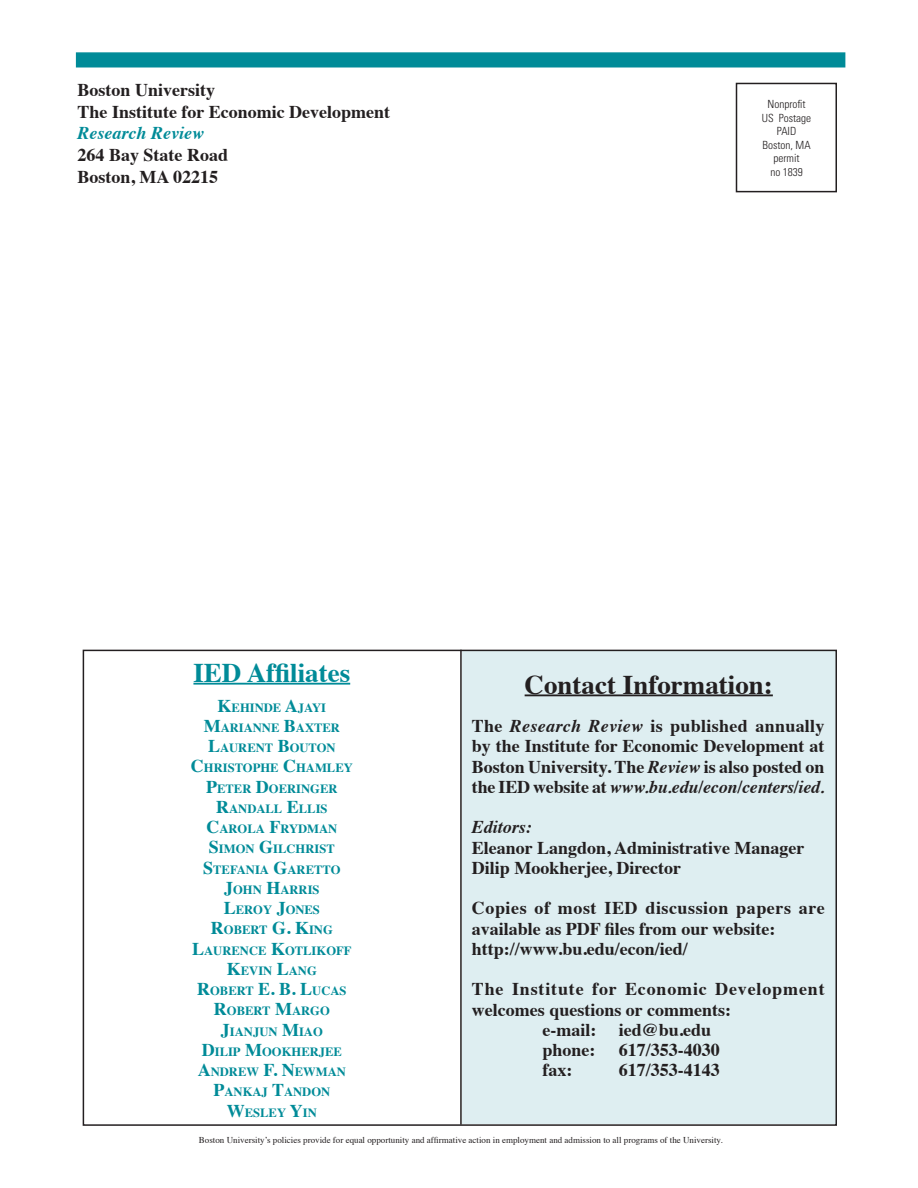
<style>
.page{position:relative;width:918px;height:1188px;background:#fff}
.page>*{position:absolute;margin:0;border:0;box-sizing:border-box;transform-origin:0 0}
.t1{font:700 27px "Times";color:#231f20}
.t2{font:700 27px "Times";color:#008b98}
.t3{font:700 18px/20.2px "Times";color:#231f20}
.t4{font:700 18px "Times";letter-spacing:.045em;color:#231f20}
.t5{font:italic 700 18px "Times";color:#008b98}
.t6{font:italic 700 18px "Times";color:#231f20}
.t7{font:700 12.6px "Times";color:#008b98}
.t8{font:300 condensed 11.25px/13.5px "Univers";color:#231f20;text-align:center}
.t9{font:9px "Times";color:#231f20}
.s1{font-size:18px}
.s2{font-style:italic}
</style>
<div class="page">
<hr style="left:460px;top:650px;width:2px;height:475px;background:#231f20">
<div style="left:462px;top:651px;width:375px;height:473px;background:#deeef1"></div>
<div style="left:83px;top:650px;width:754px;height:476px;border:2px solid #231f20"></div>
<div style="left:76px;top:52px;width:769px;height:16px;background:#008b98;border:2px solid #008b98"></div>
<div style="left:736px;top:83px;width:101px;height:109px;border:2px solid #231f20"></div>
<hr style="left:193px;top:683px;width:157px;height:2px;background:#008b98">
<hr style="left:525px;top:694px;width:248px;height:2px;background:#231f20">
<p class="t3" style="left:78px;top:77px;width:314px;line-height:21.6px">Boston University<br>The Institute for Economic Development</p>
<p class="t5" style="left:78px;top:116px;width:128px">Research Review</p>
<p class="t3" style="left:78px;top:142px;width:152px;line-height:21.6px">264 Bay State Road<br>Boston, MA 02215</p>
<p class="t8" style="left:762px;top:97px;width:51px">Nonprofit<br>US Postage<br>PAID<br>Boston, MA permit<br>no 1839</p>
<h1 class="t2" style="left:193px;top:647px;width:158px">IED Affiliates</h1>
<p class="t7" style="left:218px;top:695px;width:110px"><span class="s1">K</span>EHINDE <span class="s1">A</span>JAYI</p>
<p class="t7" style="left:204px;top:716px;width:137px"><span class="s1">M</span>ARIANNE <span class="s1">B</span>AXTER</p>
<p class="t7" style="left:208px;top:736px;width:129px"><span class="s1">L</span>AURENT <span class="s1">B</span>OUTON</p>
<p class="t7" style="left:191px;top:756px;width:163px"><span class="s1">C</span>HRISTOPHE <span class="s1">C</span>HAMLEY</p>
<p class="t7" style="left:206px;top:776px;width:132px"><span class="s1">P</span>ETER <span class="s1">D</span>OERINGER</p>
<p class="t7" style="left:216px;top:797px;width:113px"><span class="s1">R</span>ANDALL <span class="s1">E</span>LLIS</p>
<p class="t7" style="left:206px;top:817px;width:132px"><span class="s1">C</span>AROLA <span class="s1">F</span>RYDMAN</p>
<p class="t7" style="left:209px;top:837px;width:127px"><span class="s1">S</span>IMON <span class="s1">G</span>ILCHRIST</p>
<p class="t7" style="left:203px;top:857px;width:139px"><span class="s1">S</span>TEFANIA <span class="s1">G</span>ARETTO</p>
<p class="t7" style="left:224px;top:878px;width:97px"><span class="s1">J</span>OHN <span class="s1">H</span>ARRIS</p>
<p class="t7" style="left:224px;top:898px;width:98px"><span class="s1">L</span>EROY <span class="s1">J</span>ONES</p>
<p class="t7" style="left:211px;top:918px;width:123px"><span class="s1">R</span>OBERT <span class="s1">G. K</span>ING</p>
<p class="t7" style="left:192px;top:938px;width:153px"><span class="s1">L</span>AURENCE <span class="s1">K</span>OTLIKOFF</p>
<p class="t7" style="left:227px;top:959px;width:92px"><span class="s1">K</span>EVIN <span class="s1">L</span>ANG</p>
<p class="t7" style="left:197px;top:979px;width:151px"><span class="s1">R</span>OBERT <span class="s1">E. B. L</span>UCAS</p>
<p class="t7" style="left:214px;top:999px;width:117px"><span class="s1">R</span>OBERT <span class="s1">M</span>ARGO</p>
<p class="t7" style="left:221px;top:1019px;width:103px"><span class="s1">J</span>IANJUN <span class="s1">M</span>IAO</p>
<p class="t7" style="left:202px;top:1040px;width:142px"><span class="s1">D</span>ILIP <span class="s1">M</span>OOKHERJEE</p>
<p class="t7" style="left:198px;top:1060px;width:150px"><span class="s1">A</span>NDREW <span class="s1">F. N</span>EWMAN</p>
<p class="t7" style="left:213px;top:1080px;width:118px"><span class="s1">P</span>ANKAJ <span class="s1">T</span>ANDON</p>
<p class="t7" style="left:227px;top:1100px;width:92px"><span class="s1">W</span>ESLEY <span class="s1">Y</span>IN</p>
<h1 class="t1" style="left:525px;top:659px;width:250px">Contact Information:</h1>
<p class="t3" style="left:472px;top:714px;width:354px;text-align:justify">The <span class="s2">Research Review</span> is published annually by the Institute for Economic Development at Boston University. The <span class="s2">Review</span> is also posted on the IED website at <span class="s2">www.bu.edu/econ/centers/ied.</span></p>
<p class="t6" style="left:472px;top:810px;width:62px">Editors:</p>
<p class="t3" style="left:472px;top:835px;width:334px">Eleanor Langdon, Administrative Manager<br>Dilip Mookherjee, Director</p>
<p class="t3" style="left:472px;top:896px;width:354px">Copies of most IED discussion papers are available as PDF files from our website: http://www.bu.edu/econ/ied/</p>
<p class="t4" style="left:472px;top:972px;width:354px">The Institute for Economic Development</p>
<p class="t3" style="left:472px;top:997px;width:261px">welcomes questions or comments:</p>
<p class="t3" style="left:542px;top:1018px;width:55px">e-mail:</p>
<p class="t3" style="left:619px;top:1018px;width:94px">ied@bu.edu</p>
<p class="t3" style="left:542px;top:1038px;width:55px">phone:</p>
<p class="t3" style="left:619px;top:1038px;width:102px">617/353-4030</p>
<p class="t3" style="left:542px;top:1058px;width:31px">fax:</p>
<p class="t3" style="left:619px;top:1058px;width:102px">617/353-4143</p>
<p class="t9" style="left:199px;top:1132px;width:525px">Boston University’s policies provide for equal opportunity and affirmative action in employment and admission to all programs of the University.</p>
</div>
